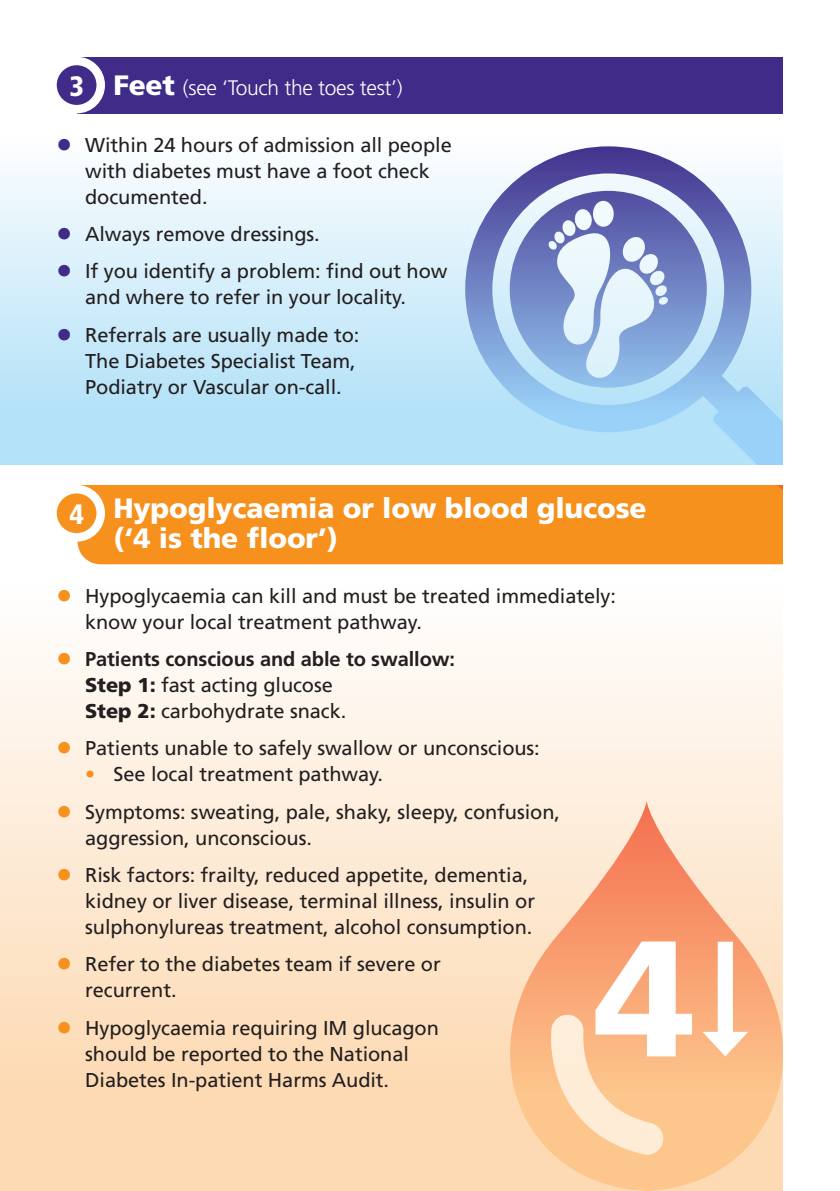
<style>
.page{position:relative;width:840px;height:1191px;background:#fff}
.page>*{position:absolute;margin:0;border:0;box-sizing:border-box;transform-origin:0 0}
.t1{font:900 28px/30px "Frutiger";letter-spacing:-.005em;color:#fff}
.t2{font:900 condensed 28px "Frutiger";color:#fff}
.t3{font:300 21px "Frutiger";letter-spacing:-.015em;color:#fff}
.t4{font:20px/26px "Frutiger";letter-spacing:-.005em;color:#231f20}
.s1{font-weight:900;font-size:28px}
.s2{color:#402b89}
.s3{color:#f6911e}
.s4{font-weight:700}
.s5{font-weight:900}
</style>
<div class="page">
<div style="left:0;top:587px;width:782px;height:604px;background:linear-gradient(to bottom,#fefdfc,#fdd5a9)"></div>
<div style="left:0;top:136px;width:782px;height:329px;background:linear-gradient(to bottom,#fcfdfe,#aadef7)"></div>
<div style="left:78px;top:485px;width:704px;height:79px;background:#f6911e"></div>
<div style="left:52px;top:489px;width:49px;height:48px;background:#f6911e;border-radius:50%"></div>
<div style="left:48px;top:485px;width:57px;height:56px;border:9px solid #fff;border-radius:50%"></div>
<div style="left:78px;top:57px;width:704px;height:56px;background:#402b89"></div>
<div style="left:52px;top:61px;width:49px;height:48px;background:#402b89;border-radius:50%"></div>
<div style="left:48px;top:57px;width:57px;height:56px;border:9px solid #fff;border-radius:50%"></div>
<svg style="left:465px;top:146px;width:317px;height:347px;background:#b1c8e2"></svg>
<div style="left:509px;top:191px;width:197px;height:197px;background:linear-gradient(to bottom,#5954a4,#93c2ed);border-radius:50%"></div>
<svg style="left:592px;top:201px;width:21px;height:26px"></svg>
<svg style="left:548px;top:209px;width:120px;height:172px;background:#aabde1"></svg>
<svg style="left:508px;top:801px;width:274px;height:390px;background:#fbcaa4"></svg>
<svg style="left:548px;top:941px;width:143px;height:213px"></svg>
<div style="left:717px;top:941px;width:15px;height:100px;background:#fff"></div>
<svg style="left:702px;top:1031px;width:45px;height:25px"></svg>
<div style="left:0;top:465px;width:790px;height:20px;background:#fff"></div>
<p class="t3" style="left:113px;top:75px;width:290px"><span class="s1">Feet</span> (see ‘Touch the toes test’)</p>
<p class="t4" style="left:85px;top:131px;width:368px;text-indent:-28px"><span class="s2">●</span> Within 24 hours of admission all people with diabetes must have a foot check documented.</p>
<p class="t4" style="left:57px;top:221px;width:264px"><span class="s2">●</span> Always remove dressings.</p>
<p class="t4" style="left:85px;top:258px;width:363px;text-indent:-28px"><span class="s2">●</span> If you identify a problem: find out how and where to refer in your locality.</p>
<p class="t4" style="left:85px;top:322px;width:275px;text-indent:-28px"><span class="s2">●</span> Referrals are usually made to:<br>The Diabetes Specialist Team,<br>Podiatry or Vascular on-call.</p>
<h1 class="t2" style="left:69px;top:69px;width:16px">3</h1>
<h1 class="t1" style="left:113px;top:492px;width:534px">Hypoglycaemia or low blood glucose (‘4 is the floor’)</h1>
<p class="t4" style="left:85px;top:582px;width:532px;text-indent:-28px"><span class="s3">●</span> Hypoglycaemia can kill and must be treated immediately: know your local treatment pathway.</p>
<p class="t4" style="left:85px;top:646px;width:371px;text-indent:-28px"><span class="s3">●</span> <span class="s4">Patients conscious and able to swallow:<br></span><span class="s5">Step 1:</span> fast acting glucose<br><span class="s5">Step 2:</span> carbohydrate snack.</p>
<p class="t4" style="left:57px;top:735px;width:484px"><span class="s3">●</span> Patients unable to safely swallow or unconscious:</p>
<p class="t4" style="left:85px;top:761px;width:299px"><span class="s3">•</span> See local treatment pathway.</p>
<p class="t4" style="left:85px;top:798px;width:476px;text-indent:-28px"><span class="s3">●</span> Symptoms: sweating, pale, shaky, sleepy, confusion, aggression, unconscious.</p>
<p class="t4" style="left:85px;top:862px;width:451px;text-indent:-28px"><span class="s3">●</span> Risk factors: frailty, reduced appetite, dementia, kidney or liver disease, terminal illness, insulin or sulphonylureas treatment, alcohol consumption.</p>
<p class="t4" style="left:85px;top:951px;width:357px;text-indent:-28px"><span class="s3">●</span> Refer to the diabetes team if severe or recurrent.</p>
<p class="t4" style="left:85px;top:1014px;width:355px;text-indent:-28px"><span class="s3">●</span> Hypoglycaemia requiring IM glucagon should be reported to the National<br>Diabetes In-patient Harms Audit.</p>
<h1 class="t2" style="left:69px;top:497px;width:16px">4</h1>
</div>
